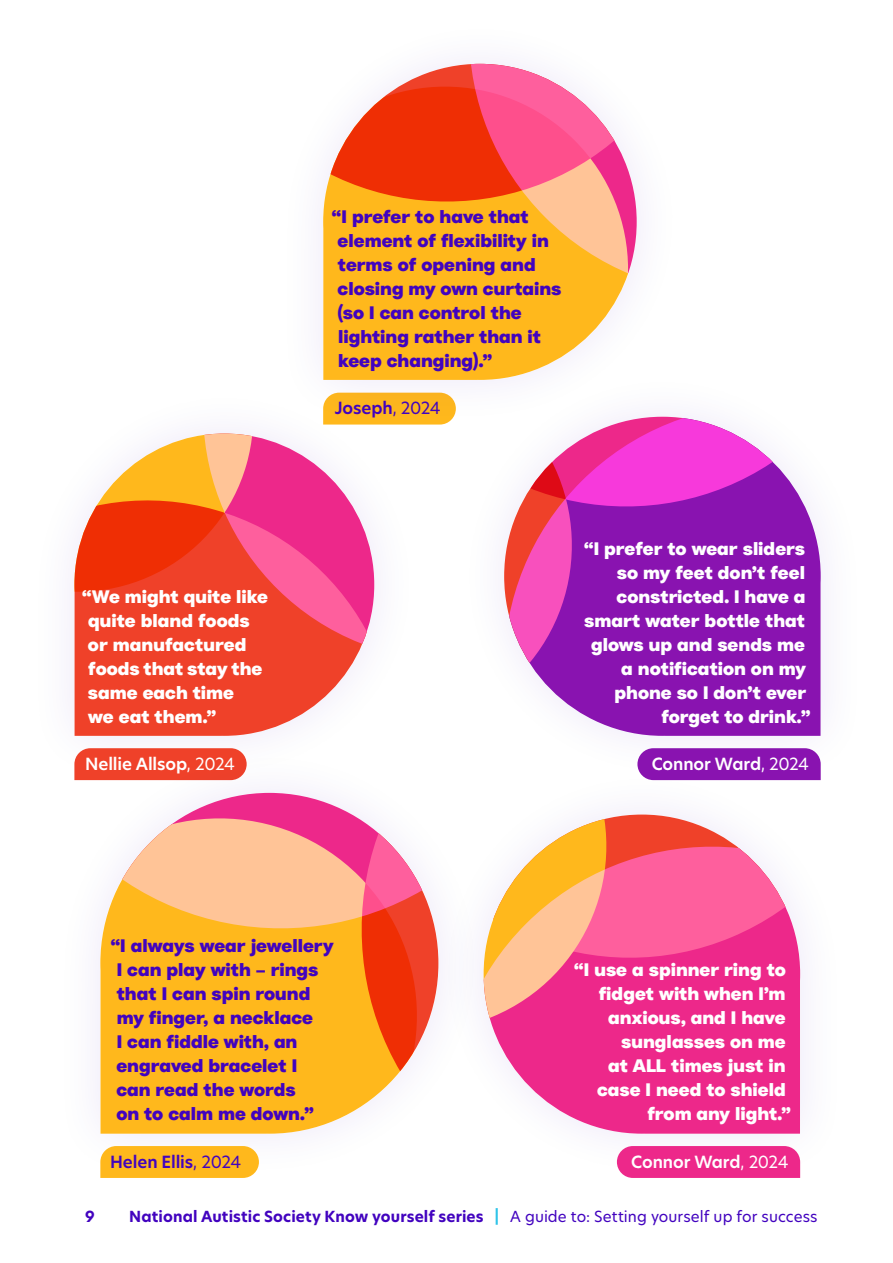
<style>
.page{position:relative;width:893px;height:1263px;background:#fff}
.page>*{position:absolute;margin:0;border:0;box-sizing:border-box;transform-origin:0 0}
.t1{font:900 18px/24px "Radial";color:#fff;text-align:right}
.t2{font:900 18px/24px "Radial";color:#4203bf}
.t3{font:600 16.5px "TP Hero";letter-spacing:-.005em;color:#fff}
.t4{font:600 16.5px "TP Hero";letter-spacing:-.005em;color:#4203bf}
.t5{font:700 15px "New Hero";letter-spacing:.01em;color:#4203bf}
.s1{font-weight:400}
.s2{color:#2dc3e8}
</style>
<div class="page">
<svg style="left:631px;top:814px;width:110px;height:33px;fill:#ef4129"></svg>
<svg style="left:543px;top:814px;width:88px;height:33px"></svg>
<svg style="left:485px;top:847px;width:315px;height:287px;background:#f45e93"></svg>
<svg style="left:74px;top:661px;width:282px;height:75px;background:#f05b47"></svg>
<svg style="left:74px;top:434px;width:300px;height:227px;background:#f36562"></svg>
<svg style="left:504px;top:417px;width:317px;height:319px;background:#b23fbb"></svg>
<div style="left:637px;top:748px;width:184px;height:32px;background:#8913b0"></div>
<div style="left:276px;top:17px;width:407px;height:411px;background:#4203bf;opacity:.1"></div>
<svg style="left:323px;top:294px;width:314px;height:86px;fill:#ffb81c"></svg>
<svg style="left:323px;top:64px;width:314px;height:230px;background:#f99059"></svg>
<div style="left:53px;top:746px;width:432px;height:435px;background:#4203bf;opacity:.1"></div>
<svg style="left:100px;top:1146px;width:159px;height:32px;background:#feba24"></svg>
<div style="left:100px;top:928px;width:262px;height:206px;background:#ffb81c"></div>
<svg style="left:362px;top:928px;width:76px;height:206px"></svg>
<svg style="left:100px;top:793px;width:338px;height:135px"></svg>
<svg style="left:617px;top:1146px;width:183px;height:32px;background:#ed2e8d"></svg>
<p class="t2" style="left:338px;top:204px;width:225px;text-indent:-6px">“I prefer to have that element of flexibility in terms of opening and closing my own curtains (so I can control the lighting rather than it keep changing).”</p>
<p class="t4" style="left:335px;top:397px;width:107px">Joseph<span class="s1">, 2024</span></p>
<p class="t1" style="left:88px;top:583px;width:182px;text-align:left;text-indent:-6px">“We might quite like quite bland foods or manufactured foods that stay the same each time<br>we eat them.”</p>
<p class="t1" style="left:584px;top:535px;width:228px">“I prefer to wear sliders so my feet don’t feel constricted. I have a smart water bottle that glows up and sends me a notification on my phone so I don’t ever forget to drink.”</p>
<p class="t3" style="left:85px;top:752px;width:151px">Nellie Allsop<span class="s1">, 2024</span></p>
<p class="t3" style="left:652px;top:752px;width:159px">Connor Ward<span class="s1">, 2024</span></p>
<p class="t2" style="left:116px;top:933px;width:219px;text-indent:-6px">“I always wear jewellery<br>I can play with – rings that I can spin round my finger, a necklace<br>I can fiddle with, an engraved bracelet I can read the words<br>on to calm me down.”</p>
<p class="t4" style="left:110px;top:1150px;width:133px">Helen Ellis<span class="s1">, 2024</span></p>
<p class="t1" style="left:574px;top:957px;width:213px">“I use a spinner ring to</p>
<p class="t1" style="left:599px;top:981px;width:188px">fidget with when I’m</p>
<p class="t1" style="left:608px;top:1005px;width:179px">anxious, and I have</p>
<p class="t1" style="left:621px;top:1029px;width:166px">sunglasses on me</p>
<p class="t1" style="left:608px;top:1053px;width:179px">at ALL times just in</p>
<p class="t1" style="left:597px;top:1077px;width:190px">case I need to shield</p>
<p class="t1" style="left:647px;top:1101px;width:145px">from any light.”</p>
<p class="t3" style="left:631px;top:1150px;width:159px">Connor Ward<span class="s1">, 2024</span></p>
<p class="t5" style="left:85px;top:1206px;width:11px">9</p>
<p class="t5" style="left:129px;top:1207px;width:690px">National Autistic Society Know yourself series <span class="s2">|</span> <span class="s1">A guide to: Setting yourself up for success</span></p>
</div>
